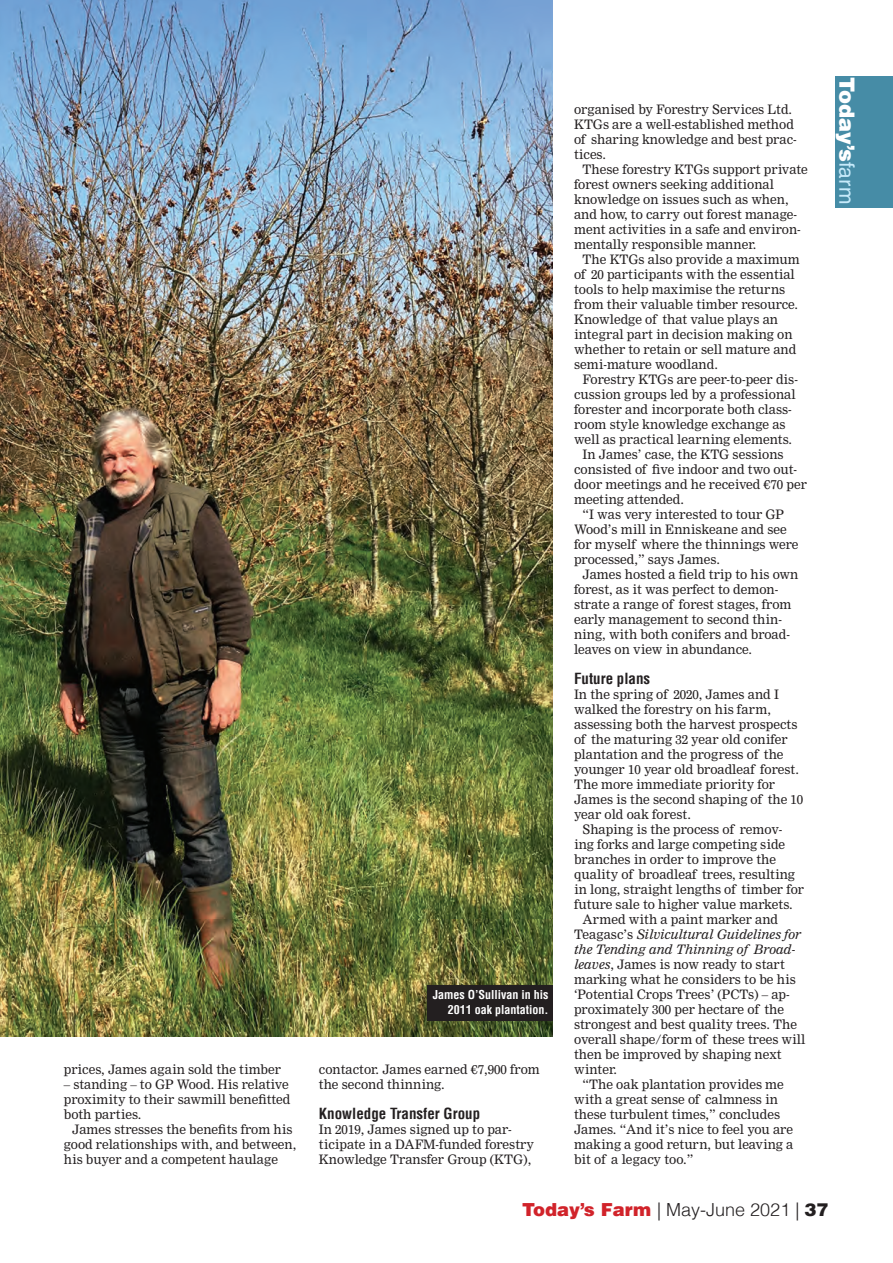
<style>
.page{position:relative;width:893px;height:1263px;background:#fff}
.page>*{position:absolute;margin:0;border:0;box-sizing:border-box;transform-origin:0 0}
.t1{font:900 21px "Helvetica LT";color:#fff}
.t2{font:300 18px "Helvetica LT";color:#231f20}
.t3{font:700 condensed 15px "Helvetica LT";color:#231f20}
.t4{font:12.75px/15px "Nimrod";color:#231f20}
.t5{font:italic 12.75px "Nimrod";color:#231f20}
.t6{font:700 condensed 12px/15px "Helvetica LT";color:#fff;text-align:right}
.s1{font-style:normal}
.s2{font-style:italic}
.s3{font-weight:400;color:#c6eafa}
.s4{font-weight:900;color:#d1232a}
.s5{font-weight:900}
</style>
<div class="page">
<div style="left:836px;top:77px;width:57px;height:131px;background:#468ca6"></div>
<img style="left:0;top:0;width:553px;height:1037px">
<div style="left:428px;top:985px;width:125px;height:35px;background:#231f20"></div>
<p class="t4" style="left:64px;top:1062px;width:219px">prices, James again sold the timber</p>
<p class="t4" style="left:64px;top:1077px;width:228px">– standing – to GP Wood. His relative proximity to their sawmill benefitted both parties.</p>
<p class="t4" style="left:64px;top:1122px;width:234px;text-indent:9px">James stresses the benefits from his good relationships with, and between, his buyer and a competent haulage</p>
<p class="t6" style="left:433px;top:987px;width:117px">James O’Sullivan in his<br>2011 oak plantation.</p>
<p class="t4" style="left:319px;top:1062px;width:222px">contactor. James earned €7,900 from the second thinning.</p>
<p class="t3" style="left:319px;top:1104px;width:163px">Knowledge Transfer Group</p>
<p class="t4" style="left:319px;top:1122px;width:217px">In 2019, James signed up to par&shy;ticipate in a DAFM-funded forestry<br>Knowledge Transfer Group (KTG),</p>
<p class="t4" style="left:574px;top:102px;width:224px">organised by Forestry Services Ltd.<br>KTGs are a well-established method of sharing knowledge and best prac&shy;tices.</p>
<p class="t4" style="left:574px;top:162px;width:235px;text-indent:9px">These forestry KTGs support private forest owners seeking additional knowledge on issues such as when, and how, to carry out forest manage&shy;ment activities in a safe and environ&shy;mentally responsible manner.</p>
<p class="t4" style="left:574px;top:252px;width:227px;text-indent:9px">The KTGs also provide a maximum of 20 participants with the essential tools to help maximise the returns from their valuable timber resource.<br>Knowledge of that value plays an integral part in decision making on whether to retain or sell mature and semi-mature woodland.</p>
<p class="t4" style="left:583px;top:372px;width:217px">Forestry KTGs are peer-to-peer dis-</p>
<p class="t4" style="left:574px;top:387px;width:223px">cussion groups led by a professional</p>
<p class="t4" style="left:574px;top:402px;width:219px">forester and incorporate both class-</p>
<p class="t4" style="left:574px;top:417px;width:213px">room style knowledge exchange as</p>
<p class="t4" style="left:574px;top:432px;width:220px">well as practical learning elements.</p>
<p class="t4" style="left:583px;top:447px;width:203px">In James’ case, the KTG sessions</p>
<p class="t4" style="left:574px;top:462px;width:225px">consisted of five indoor and two out-</p>
<p class="t4" style="left:574px;top:477px;width:234px">door meetings and he received €70 per</p>
<p class="t4" style="left:574px;top:492px;width:112px">meeting attended.</p>
<p class="t4" style="left:583px;top:507px;width:203px">“I was very interested to tour GP</p>
<p class="t4" style="left:574px;top:522px;width:214px">Wood’s mill in Enniskeane and see</p>
<p class="t4" style="left:574px;top:537px;width:226px">for myself where the thinnings were</p>
<p class="t4" style="left:574px;top:552px;width:147px">processed,” says James.</p>
<p class="t4" style="left:583px;top:567px;width:217px">James hosted a field trip to his own</p>
<p class="t4" style="left:574px;top:582px;width:206px">forest, as it was perfect to demon-</p>
<p class="t4" style="left:574px;top:597px;width:219px">strate a range of forest stages, from</p>
<p class="t4" style="left:574px;top:612px;width:209px">early management to second thin-</p>
<p class="t4" style="left:574px;top:627px;width:217px">ning, with both conifers and broad-</p>
<p class="t4" style="left:574px;top:642px;width:179px">leaves on view in abundance.</p>
<p class="t3" style="left:574px;top:669px;width:78px">Future plans</p>
<p class="t4" style="left:574px;top:687px;width:206px">In the spring of 2020, James and I</p>
<p class="t4" style="left:574px;top:702px;width:198px">walked the forestry on his farm,</p>
<p class="t4" style="left:574px;top:717px;width:225px">assessing both the harvest prospects</p>
<p class="t4" style="left:574px;top:732px;width:215px">of the maturing 32 year old conifer</p>
<p class="t4" style="left:574px;top:747px;width:211px">plantation and the progress of the</p>
<p class="t4" style="left:574px;top:762px;width:226px">younger 10 year old broadleaf forest.</p>
<p class="t4" style="left:574px;top:777px;width:203px">The more immediate priority for</p>
<p class="t4" style="left:574px;top:792px;width:231px">James is the second shaping of the 10</p>
<p class="t4" style="left:574px;top:807px;width:118px">year old oak forest.</p>
<p class="t4" style="left:583px;top:822px;width:201px">Shaping is the process of remov-</p>
<p class="t4" style="left:574px;top:837px;width:213px">ing forks and large competing side</p>
<p class="t4" style="left:574px;top:852px;width:203px">branches in order to improve the</p>
<p class="t4" style="left:574px;top:867px;width:222px">quality of broadleaf trees, resulting</p>
<p class="t4" style="left:574px;top:882px;width:232px">in long, straight lengths of timber for</p>
<p class="t4" style="left:574px;top:897px;width:220px">future sale to higher value markets.</p>
<p class="t4" style="left:583px;top:912px;width:197px">Armed with a paint marker and</p>
<p class="t5" style="left:574px;top:927px;width:229px"><span class="s1">Teagasc’s</span> Silvicultural Guidelines for</p>
<p class="t5" style="left:574px;top:942px;width:223px">the Tending and Thinning of Broad-</p>
<p class="t4" style="left:574px;top:957px;width:212px"><span class="s2">leaves</span>, James is now ready to start</p>
<p class="t4" style="left:574px;top:972px;width:223px">marking what he considers to be his</p>
<p class="t4" style="left:574px;top:987px;width:217px">‘Potential Crops Trees’ (PCTs) – ap-</p>
<p class="t4" style="left:574px;top:1002px;width:212px">proximately 300 per hectare of the</p>
<p class="t4" style="left:574px;top:1017px;width:224px">strongest and best quality trees. The</p>
<p class="t4" style="left:574px;top:1032px;width:233px">overall shape/form of these trees will</p>
<p class="t4" style="left:574px;top:1047px;width:209px">then be improved by shaping next</p>
<p class="t4" style="left:574px;top:1062px;width:44px">winter.</p>
<p class="t4" style="left:583px;top:1077px;width:203px">“The oak plantation provides me</p>
<p class="t4" style="left:574px;top:1092px;width:206px">with a great sense of calmness in</p>
<p class="t4" style="left:574px;top:1107px;width:208px">these turbulent times,” concludes</p>
<p class="t4" style="left:574px;top:1122px;width:220px">James. “And it’s nice to feel you are</p>
<p class="t4" style="left:574px;top:1137px;width:221px">making a good return, but leaving a</p>
<p class="t4" style="left:574px;top:1152px;width:121px">bit of a legacy too.”</p>
<h1 class="t1" style="left:861px;top:77px;width:128px;rotate:90deg">Today’s<span class="s3">farm</span></h1>
<h2 class="t2" style="left:522px;top:1199px;width:308px"><span class="s4">Today’s Farm</span> | May-June 2021 | <span class="s5">37</span></h2>
</div>
